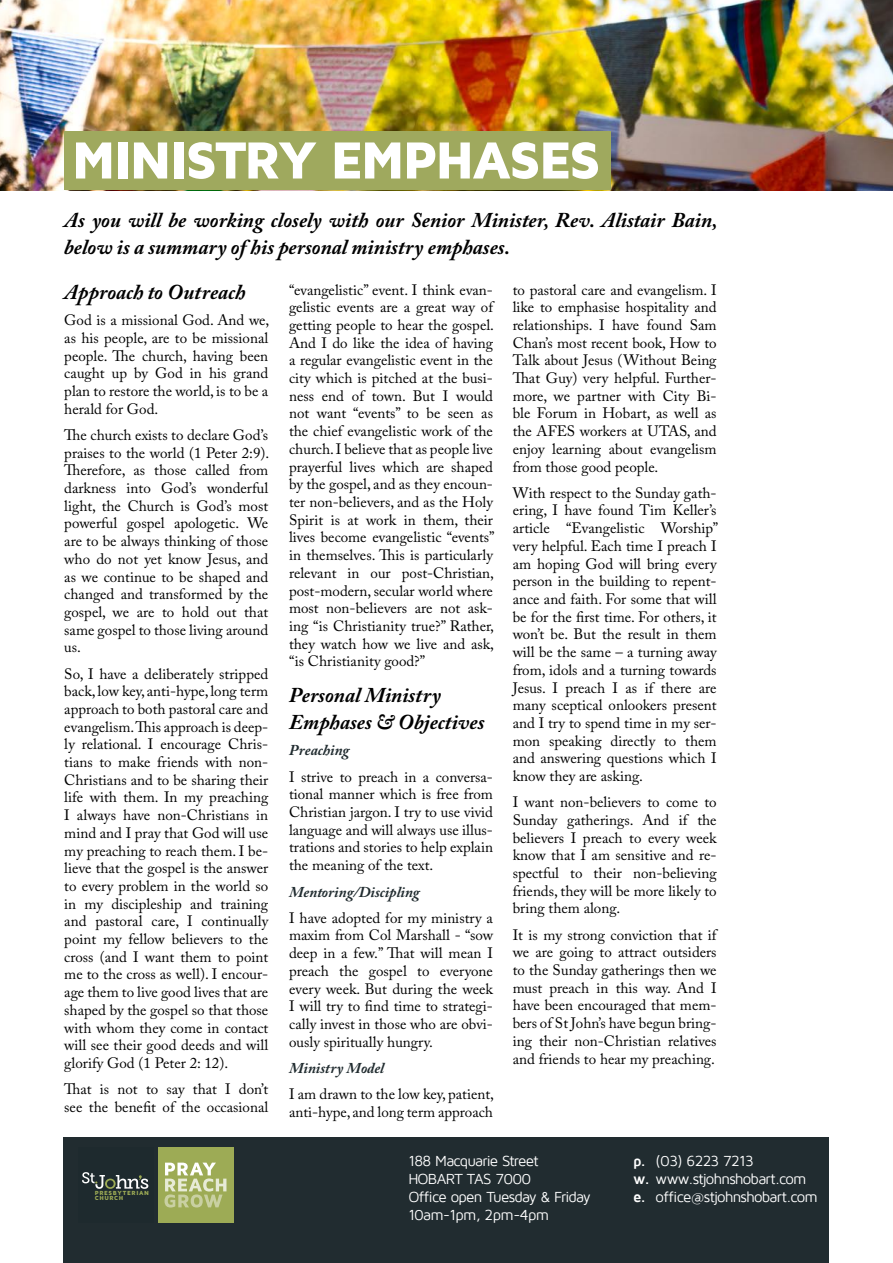
<style>
.page{position:relative;width:893px;height:1263px;background:#fff}
.page>*{position:absolute;margin:0;border:0;box-sizing:border-box;transform-origin:0 0}
.t1{font:900 54px "Maven Pro";color:#fff}
.t2{font:italic 700 21px/27px "Adobe Caslon Pro";color:#000}
.t3{font:15px/17.7px "Adobe Caslon Pro";color:#000;text-align:justify}
.t4{font:15px/18px "Maven Pro";letter-spacing:-.05em;color:#fff}
.t5{font:italic 700 15px "Adobe Caslon Pro";color:#212c30}
.t6{font:900 6.15px/5.4px "Maven Pro";letter-spacing:.1em;color:#9dab55}
.s1{font-weight:700}
</style>
<div class="page">
<div style="left:63px;top:1137px;width:765px;height:126px;background:#212c30"></div>
<img style="left:0;top:0;width:893px;height:190px">
<div style="left:64px;top:132px;width:546px;height:58px;background:#9fa95e"></div>
<svg style="left:82px;top:1172px;width:66px;height:17px"></svg>
<div style="left:158px;top:1148px;width:76px;height:75px;background:#9dab55"></div>
<svg style="left:165px;top:1162px;width:61px;height:45px"></svg>
<h1 class="t1" style="left:71px;top:126px;width:32px">MINISTRY</h1>
<h1 class="t1" style="left:330px;top:126px;width:34px">EMPHASES</h1>
<h2 class="t2" style="left:64px;top:206px;width:655px">As you will be working closely with our Senior Minister, Rev. Alistair Bain, below is a summary of his personal ministry emphases.</h2>
<h2 class="t2" style="left:64px;top:278px;width:183px">Approach to Outreach</h2>
<p class="t3" style="left:64px;top:311px;width:206px">God is a missional God. And we, as his people, are to be missional people. The church, having been caught up by God in his grand plan to restore the world, is to be a herald for God.</p>
<p class="t3" style="left:64px;top:426px;width:206px">The church exists to declare God’s praises to the world (1 Peter 2:9).<br>Therefore, as those called from darkness into God’s wonderful light, the Church is God’s most powerful gospel apologetic. We are to be always thinking of those who do not yet know Jesus, and as we continue to be shaped and changed and transformed by the gospel, we are to hold out that same gospel to those living around us.</p>
<p class="t3" style="left:64px;top:664px;width:205px">So, I have a deliberately stripped back, low key, anti-hype, long term approach to both pastoral care and evangelism. This approach is deep&shy;ly relational. I encourage Chris&shy;tians to make friends with non-Christians and to be sharing their life with them. In my preaching I always have non-Christians in mind and I pray that God will use my preaching to reach them. I be&shy;lieve that the gospel is the answer to every problem in the world so in my discipleship and training and pastoral care, I continually point my fellow believers to the cross (and I want them to point me to the cross as well). I encour&shy;age them to live good lives that are shaped by the gospel so that those with whom they come in contact will see their good deeds and will glorify God (1 Peter 2: 12).</p>
<p class="t3" style="left:64px;top:1080px;width:205px">That is not to say that I don’t see the benefit of the occasional</p>
<p class="t6" style="left:95px;top:1189px;width:56px">PRESBYTERIAN<br>CHURCH</p>
<p class="t3" style="left:289px;top:281px;width:207px">“evangelistic” event. I think evan&shy;gelistic events are a great way of getting people to hear the gospel.<br>And I do like the idea of having a regular evangelistic event in the city which is pitched at the busi&shy;ness end of town. But I would not want “events” to be seen as the chief evangelistic work of the church. I believe that as people live prayerful lives which are shaped by the gospel, and as they encoun&shy;ter non-believers, and as the Holy Spirit is at work in them, their lives become evangelistic “events” in themselves. This is particularly relevant in our post-Christian, post-modern, secular world where most non-believers are not ask&shy;ing “is Christianity true?” Rather, they watch how we live and ask, “is Christianity good?”</p>
<h2 class="t2" style="left:289px;top:681px;width:197px">Personal Ministry<br>Emphases &amp; Objectives</h2>
<p class="t5" style="left:289px;top:741px;width:62px">Preaching</p>
<p class="t3" style="left:289px;top:767px;width:205px">I strive to preach in a conversa&shy;tional manner which is free from Christian jargon. I try to use vivid language and will always use illus&shy;trations and stories to help explain the meaning of the text.</p>
<p class="t5" style="left:289px;top:882px;width:132px">Mentoring/Discipling</p>
<p class="t3" style="left:289px;top:909px;width:205px">I have adopted for my ministry a maxim from Col Marshall - “sow deep in a few.” That will mean I preach the gospel to everyone every week. But during the week I will try to find time to strategi&shy;cally invest in those who are obvi&shy;ously spiritually hungry.</p>
<p class="t5" style="left:289px;top:1059px;width:97px">Ministry Model</p>
<p class="t3" style="left:289px;top:1085px;width:206px">I am drawn to the low key, patient, anti-hype, and long term approach</p>
<p class="t3" style="left:513px;top:281px;width:205px">to pastoral care and evangelism. I like to emphasise hospitality and relationships. I have found Sam Chan’s most recent book, How to Talk about Jesus (Without Being That Guy) very helpful. Further&shy;more, we partner with City Bi&shy;ble Forum in Hobart, as well as the AFES workers at UTAS, and enjoy learning about evangelism from those good people.</p>
<p class="t3" style="left:513px;top:484px;width:207px">With respect to the Sunday gath&shy;ering, I have found Tim Keller’s article “Evangelistic Worship” very helpful. Each time I preach I am hoping God will bring every person in the building to repent&shy;ance and faith. For some that will be for the first time. For others, it won’t be. But the result in them will be the same – a turning away from, idols and a turning towards Jesus. I preach I as if there are many sceptical onlookers present and I try to spend time in my ser&shy;mon speaking directly to them and answering questions which I know they are asking.</p>
<p class="t3" style="left:513px;top:793px;width:205px">I want non-believers to come to Sunday gatherings. And if the believers I preach to every week know that I am sensitive and re&shy;spectful to their non-believing friends, they will be more likely to bring them along.</p>
<p class="t3" style="left:513px;top:926px;width:205px">It is my strong conviction that if we are going to attract outsiders to the Sunday gatherings then we must preach in this way. And I have been encouraged that mem&shy;bers of St John’s have begun bring&shy;ing their non-Christian relatives and friends to hear my preaching.</p>
<p class="t4" style="left:408px;top:1152px;width:184px">188 Macquarie Street<br>HOBART TAS 7000<br>Office open Tuesday &amp; Friday<br>10am-1pm, 2pm-4pm</p>
<p class="t4" style="left:633px;top:1152px;width:71px"><span class="s1">p.</span> (03) 6223</p>
<p class="t4" style="left:633px;top:1152px;width:186px;text-indent:90px">7213<br><span class="s1">w.</span> www.stjohnshobart.com <span class="s1">e.</span> office@stjohnshobart.com</p>
</div>
